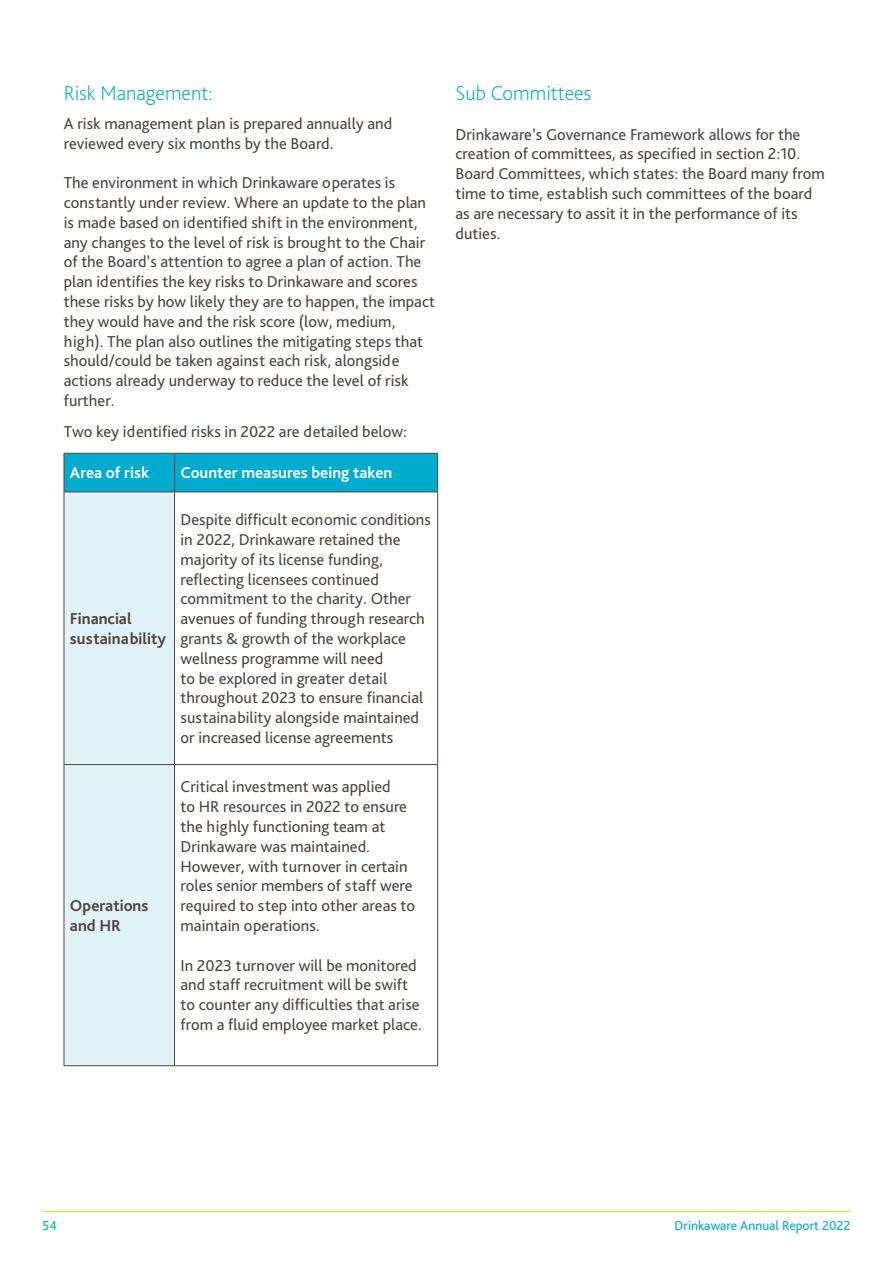
<style>
.page{position:relative;width:893px;height:1263px;background:#fff}
.page>*{position:absolute;margin:0;border:0;box-sizing:border-box;transform-origin:0 0}
.t1{font:200 21px "Bliss Pro";color:#00abcd}
.t2{font:16.5px/19.8px "Bliss Pro";color:#4d453f}
.t3{font:700 16.5px/19.8px "Bliss Pro";color:#4d453f}
.t4{font:700 16.5px "Bliss Pro";color:#fff}
.t5{font:13.5px "Bliss Pro";color:#00abcd}
</style>
<div class="page">
<hr style="left:43px;top:1211px;width:807px;height:1px;background:#cadb2a">
<div style="left:65px;top:454px;width:372px;height:38px;background:#00abcd"></div>
<div style="left:65px;top:493px;width:109px;height:572px;background:#e2f3f8"></div>
<hr style="left:64px;top:492px;width:1px;height:272px;background:#4d453f">
<hr style="left:174px;top:492px;width:1px;height:272px;background:#4d453f">
<hr style="left:437px;top:492px;width:1px;height:272px;background:#4d453f">
<hr style="left:64px;top:764px;width:111px;height:1px;background:#4d453f">
<hr style="left:64px;top:765px;width:1px;height:300px;background:#4d453f">
<hr style="left:175px;top:764px;width:263px;height:1px;background:#4d453f">
<hr style="left:174px;top:765px;width:1px;height:300px;background:#4d453f">
<hr style="left:437px;top:765px;width:1px;height:300px;background:#4d453f">
<hr style="left:64px;top:1065px;width:111px;height:1px;background:#4d453f">
<hr style="left:175px;top:1065px;width:263px;height:1px;background:#4d453f">
<hr style="left:64px;top:453px;width:111px;height:1px;background:#4d453f">
<hr style="left:64px;top:453px;width:1px;height:39px;background:#4d453f">
<hr style="left:175px;top:453px;width:263px;height:1px;background:#4d453f">
<hr style="left:174px;top:453px;width:1px;height:39px;background:#4d453f">
<hr style="left:437px;top:453px;width:1px;height:39px;background:#4d453f">
<hr style="left:64px;top:492px;width:111px;height:1px;background:#4d453f">
<hr style="left:175px;top:492px;width:263px;height:1px;background:#4d453f">
<p class="t1" style="left:64px;top:80px;width:150px">Risk Management:</p>
<p class="t2" style="left:64px;top:113px;width:330px">A risk management plan is prepared annually and reviewed every six months by the Board.</p>
<p class="t2" style="left:64px;top:172px;width:373px">The environment in which Drinkaware operates is constantly under review. Where an update to the plan is made based on identified shift in the environment, any changes to the level of risk is brought to the Chair of the Board’s attention to agree a plan of action. The plan identifies the key risks to Drinkaware and scores these risks by how likely they are to happen, the impact they would have and the risk score (low, medium, high). The plan also outlines the mitigating steps that should/could be taken against each risk, alongside actions already underway to reduce the level of risk further.</p>
<p class="t2" style="left:64px;top:421px;width:345px">Two key identified risks in 2022 are detailed below:</p>
<p class="t4" style="left:70px;top:463px;width:81px">Area of risk</p>
<p class="t4" style="left:181px;top:463px;width:213px">Counter measures being taken</p>
<p class="t3" style="left:70px;top:608px;width:97px">Financial sustainability</p>
<p class="t3" style="left:70px;top:895px;width:80px">Operations and HR</p>
<p class="t2" style="left:181px;top:509px;width:252px">Despite difficult economic conditions in 2022, Drinkaware retained the majority of its license funding, reflecting licensees continued commitment to the charity. Other avenues of funding through research grants &amp; growth of the workplace wellness programme will need<br>to be explored in greater detail throughout 2023 to ensure financial sustainability alongside maintained or increased license agreements</p>
<p class="t2" style="left:181px;top:776px;width:236px">Critical investment was applied<br>to HR resources in 2022 to ensure the highly functioning team at<br>Drinkaware was maintained.<br>However, with turnover in certain roles senior members of staff were required to step into other areas to maintain operations.</p>
<p class="t2" style="left:181px;top:955px;width:243px">In 2023 turnover will be monitored and staff recruitment will be swift to counter any difficulties that arise from a fluid employee market place.</p>
<p class="t1" style="left:455px;top:80px;width:137px">Sub Committees</p>
<p class="t2" style="left:455px;top:124px;width:371px">Drinkaware’s Governance Framework allows for the creation of committees, as specified in section 2:10.<br>Board Committees, which states: the Board many from time to time, establish such committees of the board as are necessary to assit it in the performance of its duties.</p>
<p class="t5" style="left:43px;top:1216px;width:16px">54</p>
<p class="t5" style="left:675px;top:1216px;width:177px">Drinkaware Annual Report 2022</p>
</div>
